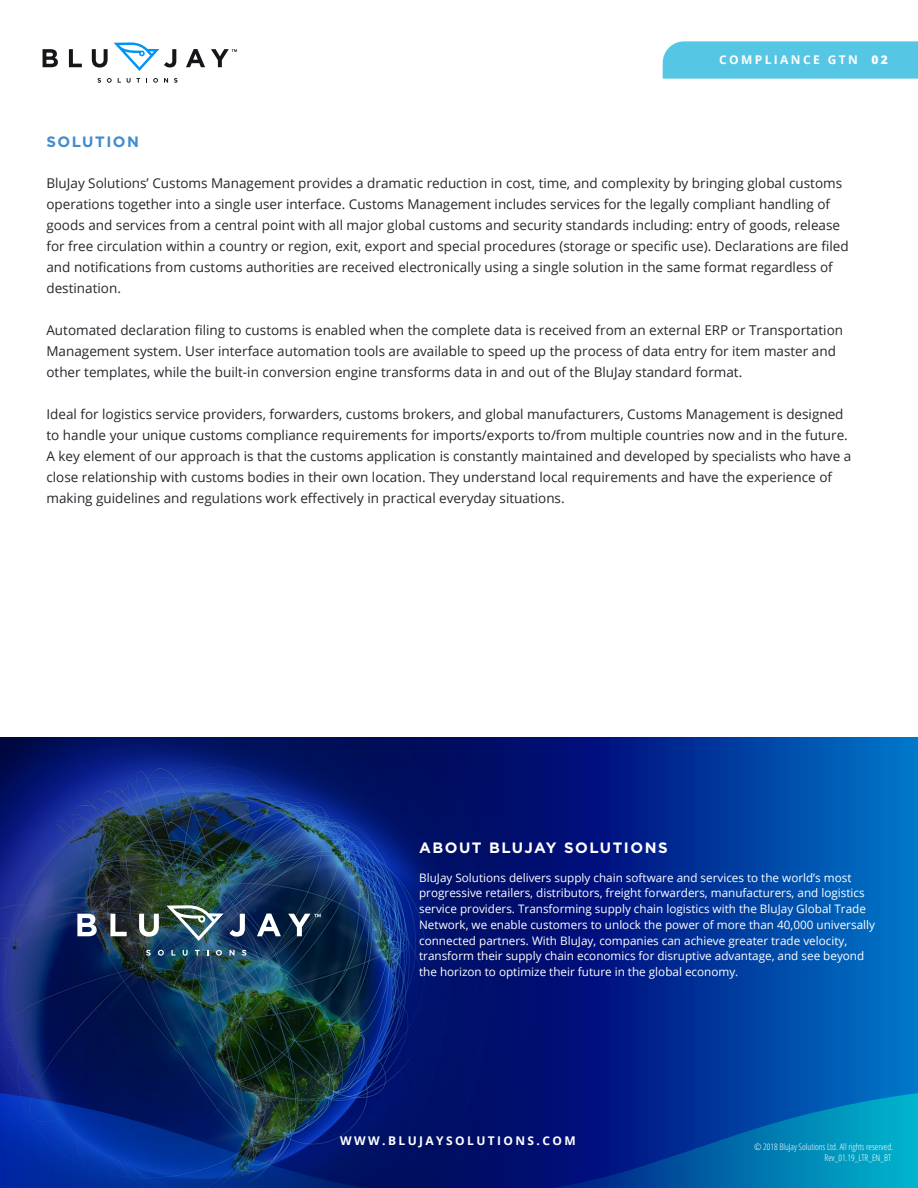
<style>
.page{position:relative;width:918px;height:1188px;background:#fff}
.page>*{position:absolute;margin:0;border:0;box-sizing:border-box;transform-origin:0 0}
.t1{font:700 15px "Gotham";letter-spacing:.1em;color:#fff}
.t2{font:700 15px "Gotham";letter-spacing:.1em;color:#428ccb}
.t3{font:13.5px/21px "Open Sans";color:#25272c}
.t4{font:700 12px "Open Sans";letter-spacing:.2em;color:#fff}
.t5{font:11.7px/15.8px "Open Sans";color:#fff}
.t6{font:300 condensed 9px/10.8px "Open Sans";color:#fff;text-align:right}
.s1{font-weight:800}
</style>
<div class="page">
<img style="left:0;top:738px;width:918px;height:352px">
<svg style="left:0;top:1090px;width:918px;height:98px;background:#02378b"></svg>
<svg style="left:77px;top:914px;width:20px;height:22px"></svg>
<svg style="left:110px;top:914px;width:17px;height:22px"></svg>
<svg style="left:139px;top:914px;width:20px;height:23px"></svg>
<svg style="left:230px;top:914px;width:15px;height:23px"></svg>
<svg style="left:257px;top:914px;width:24px;height:22px"></svg>
<img style="left:166px;top:905px;width:58px;height:36px">
<svg style="left:146px;top:950px;width:5px;height:6px"></svg>
<svg style="left:158px;top:950px;width:6px;height:6px"></svg>
<svg style="left:171px;top:950px;width:5px;height:6px"></svg>
<svg style="left:183px;top:950px;width:5px;height:6px"></svg>
<svg style="left:195px;top:950px;width:5px;height:6px"></svg>
<svg style="left:216px;top:950px;width:6px;height:6px"></svg>
<svg style="left:229px;top:950px;width:6px;height:6px"></svg>
<svg style="left:242px;top:950px;width:4px;height:6px"></svg>
<svg style="left:288px;top:914px;width:33px;height:22px"></svg>
<svg style="left:43px;top:49px;width:15px;height:18px"></svg>
<svg style="left:69px;top:49px;width:13px;height:18px"></svg>
<svg style="left:92px;top:49px;width:16px;height:19px"></svg>
<svg style="left:186px;top:49px;width:19px;height:18px"></svg>
<svg style="left:114px;top:42px;width:62px;height:29px"></svg>
<svg style="left:97px;top:78px;width:4px;height:5px"></svg>
<svg style="left:107px;top:78px;width:5px;height:5px"></svg>
<svg style="left:127px;top:78px;width:13px;height:5px"></svg>
<svg style="left:153px;top:78px;width:5px;height:5px"></svg>
<svg style="left:164px;top:78px;width:4px;height:5px"></svg>
<svg style="left:174px;top:78px;width:4px;height:5px"></svg>
<svg style="left:211px;top:49px;width:26px;height:18px"></svg>
<div style="left:663px;top:41px;width:255px;height:38px;background:#55c7e5"></div>
<p class="t2" style="left:46px;top:132px;width:94px">SOLUTION</p>
<p class="t4" style="left:719px;top:52px;width:170px">COMPLIANCE GTN <span class="s1">02</span></p>
<p class="t3" style="left:46px;top:172px;width:804px">BluJay Solutions’ Customs Management provides a dramatic reduction in cost, time, and complexity by bringing global customs operations together into a single user interface. Customs Management includes services for the legally compliant handling of goods and services from a central point with all major global customs and security standards including: entry of goods, release for free circulation within a country or region, exit, export and special procedures (storage or specific use). Declarations are filed and notifications from customs authorities are received electronically using a single solution in the same format regardless of destination.</p>
<p class="t3" style="left:46px;top:319px;width:798px">Automated declaration filing to customs is enabled when the complete data is received from an external ERP or Transportation<br>Management system. User interface automation tools are available to speed up the process of data entry for item master and other templates, while the built-in conversion engine transforms data in and out of the BluJay standard format.</p>
<p class="t3" style="left:46px;top:403px;width:806px">Ideal for logistics service providers, forwarders, customs brokers, and global manufacturers, Customs Management is designed to handle your unique customs compliance requirements for imports/exports to/from multiple countries now and in the future.<br>A key element of our approach is that the customs application is constantly maintained and developed by specialists who have a close relationship with customs bodies in their own location. They understand local requirements and have the experience of making guidelines and regulations work effectively in practical everyday situations.</p>
<p class="t1" style="left:419px;top:837px;width:250px">ABOUT BLUJAY SOLUTIONS</p>
<p class="t5" style="left:419px;top:869px;width:457px">BluJay Solutions delivers supply chain software and services to the world’s most progressive retailers, distributors, freight forwarders, manufacturers, and logistics service providers. Transforming supply chain logistics with the BluJay Global Trade Network, we enable customers to unlock the power of more than 40,000 universally connected partners. With BluJay, companies can achieve greater trade velocity, transform their supply chain economics for disruptive advantage, and see beyond the horizon to optimize their future in the global economy.</p>
<p class="t4" style="left:340px;top:1132px;width:237px">WWW.BLUJAYSOLUTIONS.COM</p>
<p class="t6" style="left:754px;top:1141px;width:141px">© 2018 BluJay Solutions Ltd. All rights reserved.<br>Rev_01.19_LTR_EN_BT</p>
</div>
